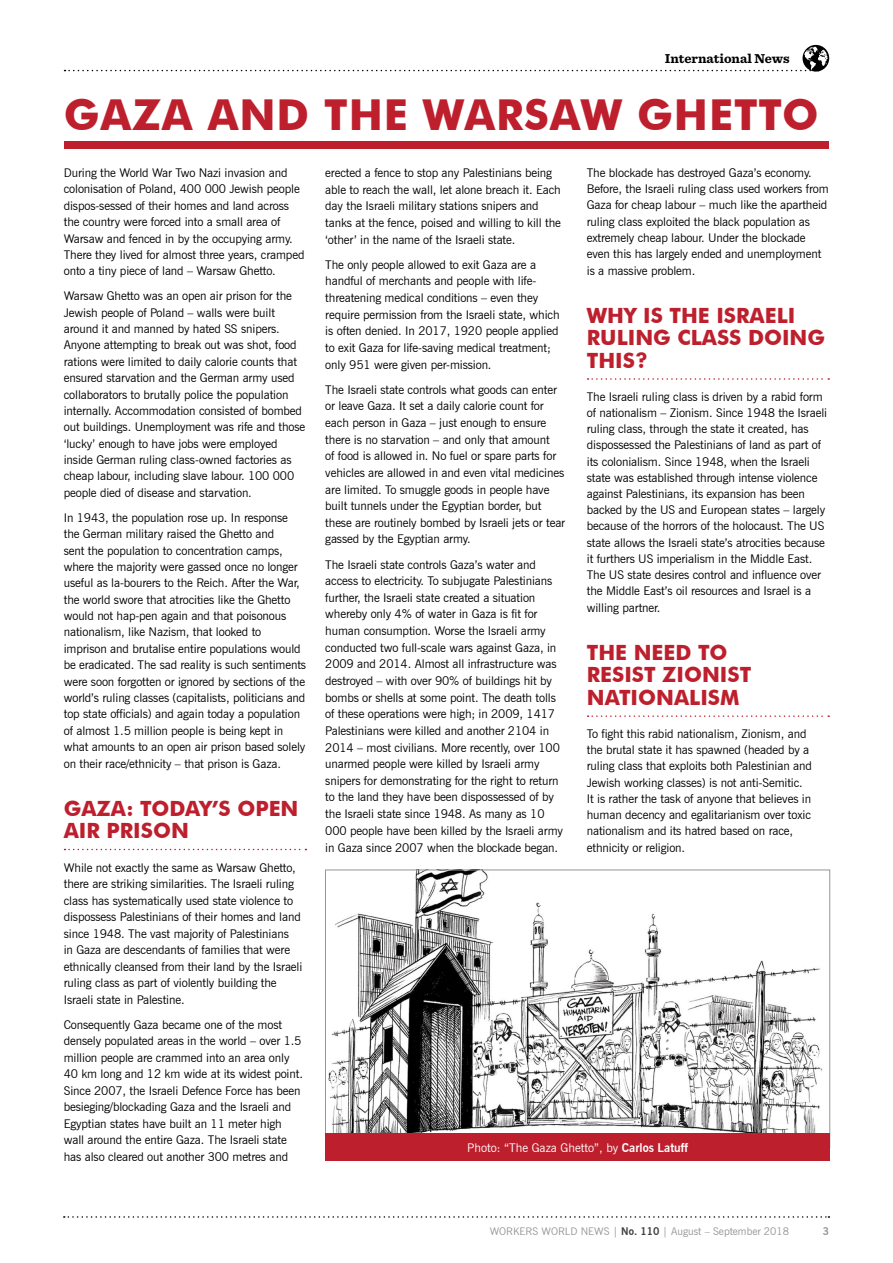
<style>
.page{position:relative;width:893px;height:1263px;background:#fff}
.page>*{position:absolute;margin:0;border:0;box-sizing:border-box;transform-origin:0 0}
.t1{font:700 42.6px "Futura BT";letter-spacing:.02em;color:#bd1f2d}
.t2{font:700 21px/22.5px "Futura BT";color:#bd1f2d}
.t3{font:700 13.5px "Sentinel";color:#000}
.t4{font:12px/16.6px "News Gothic BT";letter-spacing:-.01em;color:#000}
.t5{font:12px "News Gothic BT";color:#fff}
.t6{font:10.5px "News Gothic BT";color:#939598}
.t7{font:700 10.5px "News Gothic BT";color:#939598}
.s1{font-weight:700}
.s2{font-weight:700;color:#414042}
</style>
<div class="page">
<svg style="left:64px;top:1216px;width:765px;height:2px"></svg>
<svg style="left:65px;top:45px;width:764px;height:27px"></svg>
<div style="left:64px;top:141px;width:765px;height:8px;background:#bd1f2d"></div>
<svg style="left:65px;top:849px;width:241px;height:1px"></svg>
<img style="left:327px;top:872px;width:501px;height:262px">
<div style="left:325px;top:1134px;width:505px;height:27px;background:#bd1f2d"></div>
<svg style="left:588px;top:378px;width:241px;height:2px"></svg>
<svg style="left:588px;top:715px;width:241px;height:2px"></svg>
<p class="t3" style="left:665px;top:48px;width:127px">International News</p>
<h1 class="t1" style="left:64px;top:89px;width:756px">GAZA AND THE WARSAW GHETTO</h1>
<p class="t4" style="left:64px;top:165px;width:242px">During the World War Two Nazi invasion and colonisation of Poland, 400 000 Jewish people dispos-sessed of their homes and land across the country were forced into a small area of Warsaw and fenced in by the occupying army.<br>There they lived for almost three years, cramped onto a tiny piece of land – Warsaw Ghetto.</p>
<p class="t4" style="left:64px;top:288px;width:243px">Warsaw Ghetto was an open air prison for the Jewish people of Poland – walls were built around it and manned by hated SS snipers.<br>Anyone attempting to break out was shot, food rations were limited to daily calorie counts that ensured starvation and the German army used collaborators to brutally police the population internally. Accommodation consisted of bombed out buildings. Unemployment was rife and those ‘lucky’ enough to have jobs were employed inside German ruling class-owned factories as cheap labour, including slave labour. 100 000 people died of disease and starvation.</p>
<p class="t4" style="left:64px;top:509px;width:244px">In 1943, the population rose up. In response the German military raised the Ghetto and<br>sent the population to concentration camps, where the majority were gassed once no longer useful as la-bourers to the Reich. After the War, the world swore that atrocities like the Ghetto would not hap-pen again and that poisonous nationalism, like Nazism, that looked to imprison and brutalise entire populations would be eradicated. The sad reality is such sentiments were soon forgotten or ignored by sections of the world’s ruling classes (capitalists, politicians and top state officials) and again today a population of almost 1.5 million people is being kept in what amounts to an open air prison based solely on their race/ethnicity – that prison is Gaza.</p>
<h2 class="t2" style="left:64px;top:797px;width:236px">GAZA: TODAY’S OPEN<br>AIR PRISON</h2>
<p class="t4" style="left:64px;top:859px;width:240px">While not exactly the same as Warsaw Ghetto, there are striking similarities. The Israeli ruling class has systematically used state violence to dispossess Palestinians of their homes and land since 1948. The vast majority of Palestinians<br>in Gaza are descendants of families that were ethnically cleansed from their land by the Israeli ruling class as part of violently building the Israeli state in Palestine.</p>
<p class="t4" style="left:64px;top:1016px;width:241px">Consequently Gaza became one of the most densely populated areas in the world – over 1.5 million people are crammed into an area only 40 km long and 12 km wide at its widest point.<br>Since 2007, the Israeli Defence Force has been besieging/blockading Gaza and the Israeli and Egyptian states have built an 11 meter high wall around the entire Gaza. The Israeli state has also cleared out another 300 metres and</p>
<p class="t4" style="left:587px;top:165px;width:243px;line-height:16.2px">The blockade has destroyed Gaza’s economy.<br>Before, the Israeli ruling class used workers from Gaza for cheap labour – much like the apartheid ruling class exploited the black population as extremely cheap labour. Under the blockade even this has largely ended and unemployment is a massive problem.</p>
<h2 class="t2" style="left:587px;top:304px;width:240px">WHY IS THE ISRAELI<br>RULING CLASS DOING<br>THIS?</h2>
<p class="t4" style="left:587px;top:388px;width:242px;line-height:16.2px">The Israeli ruling class is driven by a rabid form of nationalism – Zionism. Since 1948 the Israeli ruling class, through the state it created, has dispossessed the Palestinians of land as part of its colonialism. Since 1948, when the Israeli state was established through intense violence against Palestinians, its expansion has been backed by the US and European states – largely because of the horrors of the holocaust. The US state allows the Israeli state’s atrocities because it furthers US imperialism in the Middle East.<br>The US state desires control and influence over the Middle East’s oil resources and Israel is a willing partner.</p>
<h2 class="t2" style="left:587px;top:641px;width:166px">THE NEED TO<br>RESIST ZIONIST<br>NATIONALISM</h2>
<p class="t4" style="left:587px;top:725px;width:227px;line-height:16.2px">To fight this rabid nationalism, Zionism, and the brutal state it has spawned (headed by a ruling class that exploits both Palestinian and Jewish working classes) is not anti-Semitic.<br>It is rather the task of anyone that believes in human decency and egalitarianism over toxic nationalism and its hatred based on race, ethnicity or religion.</p>
<p class="t4" style="left:325px;top:164px;width:237px">erected a fence to stop any Palestinians being able to reach the wall, let alone breach it. Each day the Israeli military stations snipers and tanks at the fence, poised and willing to kill the ‘other’ in the name of the Israeli state.</p>
<p class="t4" style="left:325px;top:256px;width:236px">The only people allowed to exit Gaza are a handful of merchants and people with life&shy;threatening medical conditions – even they require permission from the Israeli state, which is often denied. In 2017, 1920 people applied to exit Gaza for life-saving medical treatment; only 951 were given per-mission.</p>
<p class="t4" style="left:325px;top:381px;width:241px">The Israeli state controls what goods can enter or leave Gaza. It set a daily calorie count for each person in Gaza – just enough to ensure there is no starvation – and only that amount<br>of food is allowed in. No fuel or spare parts for vehicles are allowed in and even vital medicines are limited. To smuggle goods in people have built tunnels under the Egyptian border, but these are routinely bombed by Israeli jets or tear gassed by the Egyptian army.</p>
<p class="t4" style="left:325px;top:556px;width:239px">The Israeli state controls Gaza’s water and access to electricity. To subjugate Palestinians further, the Israeli state created a situation whereby only 4% of water in Gaza is fit for human consumption. Worse the Israeli army conducted two full-scale wars against Gaza, in 2009 and 2014. Almost all infrastructure was destroyed – with over 90% of buildings hit by bombs or shells at some point. The death tolls of these operations were high; in 2009, 1417<br>Palestinians were killed and another 2104 in 2014 – most civilians. More recently, over 100 unarmed people were killed by Israeli army snipers for demonstrating for the right to return to the land they have been dispossessed of by the Israeli state since 1948. As many as 10<br>000 people have been killed by the Israeli army in Gaza since 2007 when the blockade began.</p>
<p class="t5" style="left:467px;top:1140px;width:222px">Photo: “The Gaza Ghetto”, by <span class="s1">Carlos Latuff</span></p>
<p class="t6" style="left:490px;top:1224px;width:301px">WORKERS WORLD NEWS | <span class="s2">No. 110</span> | August – September 2018</p>
<p class="t7" style="left:823px;top:1224px;width:8px">3</p>
</div>
